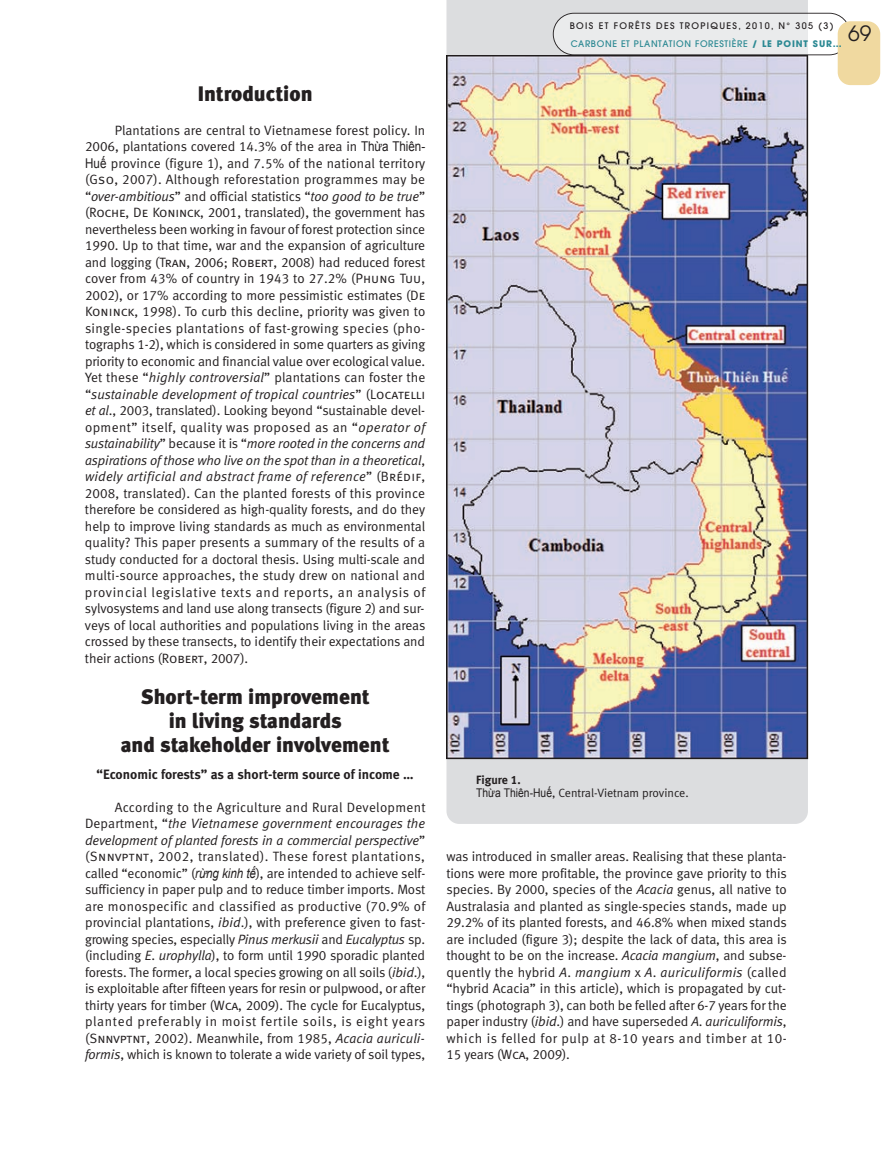
<style>
.page{position:relative;width:893px;height:1149px;background:#fff}
.page>*{position:absolute;margin:0;border:0;box-sizing:border-box;transform-origin:0 0}
.t1{font:21px/24px "Meta Black LF";color:#231f20;text-align:center}
.t2{font:21px "Avant Garde";color:#231f20}
.t3{font:13.5px/16.5px "Meta Normal LF";letter-spacing:-.01em;color:#231f20;text-align:justify}
.t4{font:13.5px "Meta Bold LF";color:#231f20}
.t5{font:12px "Meta Normal LF";color:#231f20}
.t6{font:12px "Meta Bold LF";color:#231f20}
.t7{font:500 9px "Avant Garde";letter-spacing:.07em;color:#2c8993}
.t8{font:500 9px "Avant Garde";letter-spacing:.15em;color:#231f20}
.s1{font-family:"Arial"}
.s2{font-family:"Meta Normal LF Caps"}
.s3{font-style:italic}
.s4{font-family:"Arial";font-style:italic}
.s5{font-weight:700}
</style>
<div class="page">
<svg style="left:446px;top:0;width:362px;height:823px;background:#c8c9cc"></svg>
<img style="left:448px;top:57px;width:358px;height:699px">
<svg style="left:553px;top:13px;width:294px;height:42px;background:#e5e6e6"></svg>
<div style="left:838px;top:21px;width:42px;height:64px;background:#f0d9a0;border-radius:13px"></div>
<h1 class="t1" style="left:198px;top:83px;width:116px">Introduction</h1>
<p class="t3" style="left:85px;top:123px;width:342px;text-indent:30px">Plantations are central to Vietnamese forest policy. In 2006, plantations covered 14.3% of the area in <span class="s1">Thừa Thiên-Huế</span> province (figure 1), and 7.5% of the national territory (G<span class="s2">so</span>, 2007). Although reforestation programmes may be “<span class="s3">over-ambitious</span>” and official statistics “<span class="s3">too good to be true</span>” (<span class="s2">Roche, De Koninck</span>, 2001, translated), the government has nevertheless been working in favour of forest protection since 1990. Up to that time, war and the expansion of agriculture and logging (<span class="s2">Tran</span>, 2006; <span class="s2">Robert</span>, 2008) had reduced forest cover from 43% of country in 1943 to 27.2% (<span class="s2">Phung Tuu</span>, 2002), or 17% according to more pessimistic estimates (<span class="s2">De Koninck</span>, 1998). To curb this decline, priority was given to single-species plantations of fast-growing species (pho&shy;tographs 1-2), which is considered in some quarters as giving priority to economic and financial value over ecological value.<br>Yet these “<span class="s3">highly controversial</span>” plantations can foster the “<span class="s3">sustainable development of tropical countries</span>” (L<span class="s2">ocatelli </span><span class="s3">et al</span>., 2003, translated). Looking beyond “sustainable devel&shy;opment” itself, quality was proposed as an “<span class="s3">operator of sustaina bility</span>” because it is “<span class="s3">more rooted in the concerns and aspirations of those who live on the spot than in a theoretical</span>, <span class="s3">widely artificial and abstract frame of reference</span>” (B<span class="s2">rédif</span>, 2008, translated). Can the planted forests of this province therefore be considered as high-quality forests, and do they help to improve living standards as much as environmental quality? This paper presents a summary of the results of a study conducted for a doctoral thesis. Using multi-scale and multi-source approaches, the study drew on national and provincial legislative texts and reports, an analysis of sylvosystems and land use along transects (figure 2) and sur&shy;veys of local authorities and populations living in the areas crossed by these transects, to identify their expectations and their actions (R<span class="s2">obert</span>, 2007).</p>
<h1 class="t1" style="left:121px;top:686px;width:270px">Short-term improvement<br>in living standards<br>and stakeholder involvement</h1>
<p class="t4" style="left:97px;top:769px;width:318px">“Economic forests” as a short-term source of income …</p>
<p class="t3" style="left:85px;top:799px;width:342px;text-indent:30px">According to the Agriculture and Rural Development Department, “<span class="s3">the Vietnamese government encourages the development of planted forests in a commercial perspective</span>” (<span class="s2">Snnvptnt</span>, 2002, translated). These forest plantations, called “economic” (<span class="s4">rừng kinh tế</span>), are intended to achieve self&shy;sufficiency in paper pulp and to reduce timber imports. Most are monospecific and classified as productive (70.9% of provincial plantations, <span class="s3">ibid</span>.), with preference given to fast&shy;growing species, especially <span class="s3">Pinus merkusii</span> and <span class="s3">Eucalyptus</span> sp. (including <span class="s3">E</span>. <span class="s3">urophylla</span>), to form until 1990 sporadic planted forests. The former, a local species growing on all soils (<span class="s3">ibid</span>.), is exploitable after fifteen years for resin or pulpwood, or after thirty years for timber (<span class="s2">Wca</span>, 2009). The cycle for Eucalyptus, planted preferably in moist fertile soils, is eight years (<span class="s2">Snnvptnt</span>, 2002). Meanwhile, from 1985, <span class="s3">Acacia auriculi&shy;formis</span>, which is known to tolerate a wide variety of soil types,</p>
<p class="t8" style="left:570px;top:23px;width:265px">BOIS ET FORÊTS DES TROPIQUES, 2010, N° 305 (3)</p>
<h1 class="t2" style="left:848px;top:26px;width:25px">69</h1>
<p class="t7" style="left:571px;top:41px;width:273px">CARBONE ET PLANTATION FORESTIÈRE <span class="s5">/ LE POINT SUR…</span></p>
<p class="t6" style="left:476px;top:775px;width:46px">Figure 1.</p>
<p class="t5" style="left:476px;top:788px;width:214px"><span class="s1">Thừa Thiên-Huế</span>, Central-Vietnam province.</p>
<p class="t3" style="left:446px;top:849px;width:342px">was introduced in smaller areas. Realising that these planta&shy;tions were more profitable, the province gave priority to this species. By 2000, species of the <span class="s3">Acacia</span> genus, all native to Australasia and planted as single-species stands, made up 29.2% of its planted forests, and 46.8% when mixed stands are included (figure 3); despite the lack of data, this area is thought to be on the increase. <span class="s3">Acacia mangium</span>, and subse&shy;quently the hybrid <span class="s3">A</span>. <span class="s3">mangium</span> x <span class="s3">A</span>. <span class="s3">auriculiformis</span> (called “hybrid Acacia” in this article), which is propagated by cut&shy;tings (photograph 3), can both be felled after 6-7 years for the paper industry (<span class="s3">ibid</span>.) and have superseded <span class="s3">A</span>. <span class="s3">auriculiformis</span>, which is felled for pulp at 8-10 years and timber at 10- 15 years (<span class="s2">Wca</span>, 2009).</p>
</div>
